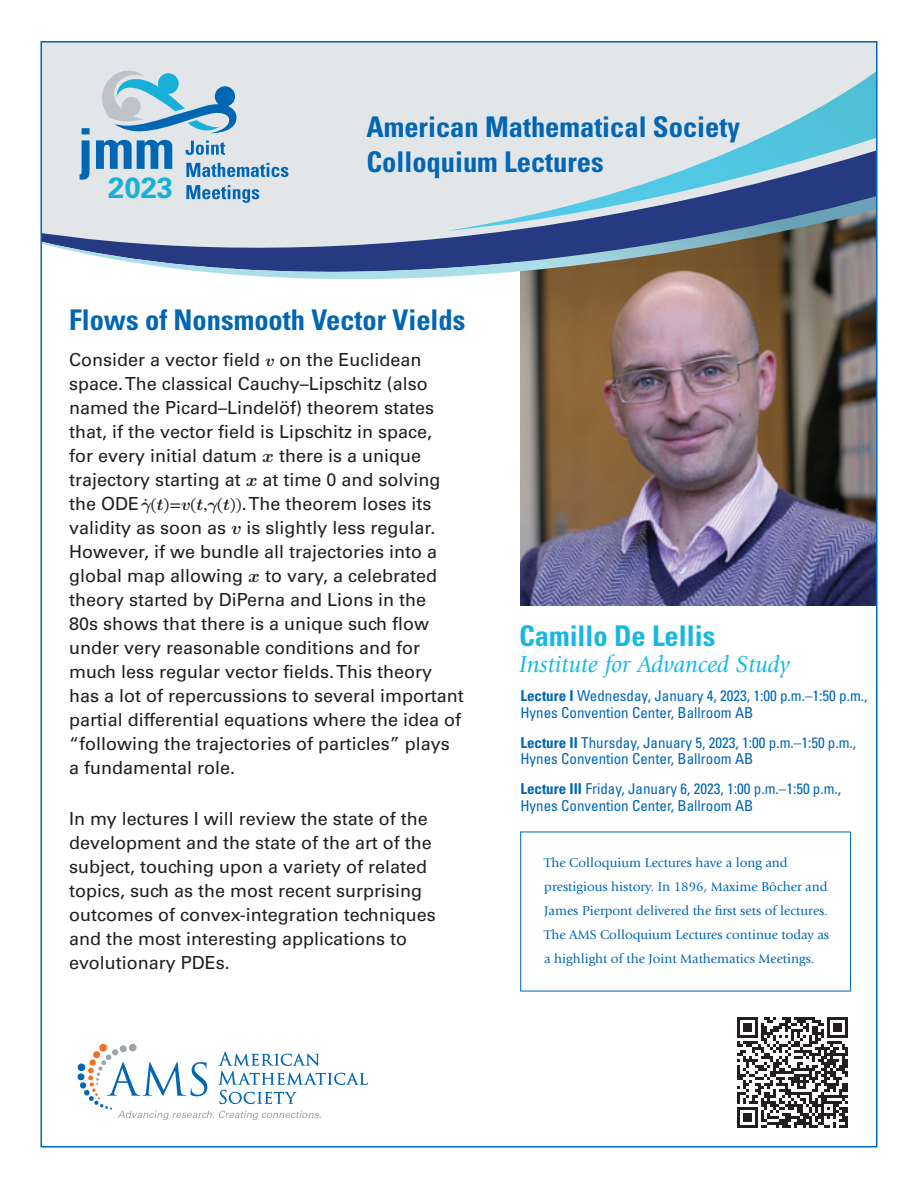
<style>
.page{position:relative;width:918px;height:1188px;background:#fff}
.page>*{position:absolute;margin:0;border:0;box-sizing:border-box;transform-origin:0 0}
.t1{font:700 29.25px "Univers LT Std";color:#16b0d9}
.t2{font:700 condensed 28.5px/34.8px "Univers LT Std";color:#0166b3}
.t3{font:700 condensed 28.5px "Univers LT Std";color:#16b8e3}
.t4{font:italic 24px "Giovanni Std";color:#16b8e3}
.t5{font:18px/24px "Univers LT Std";color:#231f20}
.t6{font:condensed 15px/16.5px "Univers LT Std";color:#0166b3}
.t7{font:13.5px/24px "Giovanni Std";color:#0166b3}
.s1{font-family:"CMMIB10";font-size:16.5px}
.s2{font-family:"CMMIB10"}
.s3{font-family:"STIX Two Math";font-size:16.5px}
.s4{font-weight:700}
</style>
<div class="page">
<img style="left:521px;top:359px;width:354px;height:246px">
<div style="left:43px;top:44px;width:403px;height:93px;background:#e3e6e8"></div>
<svg style="left:446px;top:44px;width:429px;height:93px;background:#d6e2e6"></svg>
<svg style="left:43px;top:137px;width:832px;height:222px;fill:#e3e6e8"></svg>
<svg style="left:43px;top:185px;width:832px;height:157px"></svg>
<div style="left:520px;top:832px;width:331px;height:159px;border:1px solid #0166b3"></div>
<svg style="left:80px;top:71px;width:209px;height:132px;background:#b3cddd"></svg>
<svg style="left:737px;top:1017px;width:111px;height:111px"></svg>
<svg style="left:77px;top:1043px;width:291px;height:77px"></svg>
<h1 class="t1" style="left:108px;top:171px;width:66px">2023</h1>
<h2 class="t2" style="left:366px;top:110px;width:375px">American Mathematical Society<br>Colloquium Lectures</h2>
<h2 class="t2" style="left:69px;top:302px;width:398px">Flows of Nonsmooth Vector Vields</h2>
<p class="t5" style="left:69px;top:347px;width:396px">Consider a vector field <span class="s1">v</span> on the Euclidean space. The classical Cauchy–Lipschitz (also named the Picard–Lindelöf) theorem states that, if the vector field is Lipschitz in space,<br>for every initial datum <span class="s2">x</span> there is a unique trajectory starting at <span class="s2">x</span> at time 0 and solving the ODE <span class="s1">γ</span><span class="s3">˙ (</span><span class="s1">t</span><span class="s3">)=</span><span class="s1">v</span><span class="s3">(</span><span class="s1">t</span><span class="s3">,</span><span class="s1">γ</span><span class="s3">(</span><span class="s1">t</span><span class="s3">))</span>. The theorem loses its validity as soon as <span class="s2">v</span> is slightly less regular.<br>However, if we bundle all trajectories into a global map allowing <span class="s2">x</span> to vary, a celebrated theory started by DiPerna and Lions in the<br>80s shows that there is a unique such flow under very reasonable conditions and for much less regular vector fields. This theory has a lot of repercussions to several important partial differential equations where the idea of “following the trajectories of particles” plays a fundamental role.</p>
<p class="t5" style="left:69px;top:806px;width:368px">In my lectures I will review the state of the development and the state of the art of the subject, touching upon a variety of related topics, such as the most recent surprising outcomes of convex-integration techniques and the most interesting applications to evolutionary PDEs.</p>
<h2 class="t3" style="left:519px;top:618px;width:198px">Camillo De Lellis</h2>
<h3 class="t4" style="left:519px;top:651px;width:272px">Institute for Advanced Study</h3>
<p class="t6" style="left:520px;top:687px;width:349px"><span class="s4">Lecture I</span> Wednesday, January 4, 2023, 1:00 p.m.–1:50 p.m.,<br>Hynes Convention Center, Ballroom AB</p>
<p class="t6" style="left:520px;top:734px;width:337px"><span class="s4">Lecture II</span> Thursday, January 5, 2023, 1:00 p.m.–1:50 p.m.,<br>Hynes Convention Center, Ballroom AB</p>
<p class="t6" style="left:520px;top:780px;width:322px"><span class="s4">Lecture III</span> Friday, January 6, 2023, 1:00 p.m.–1:50 p.m.,<br>Hynes Convention Center, Ballroom AB</p>
<p class="t7" style="left:544px;top:850px;width:286px">The Colloquium Lectures have a long and prestigious history. In 1896, Maxime Bôcher and James Pierpont delivered the first sets of lectures.<br>The AMS Colloquium Lectures continue today as a highlight of the Joint Mathematics Meetings.</p>
</div>
